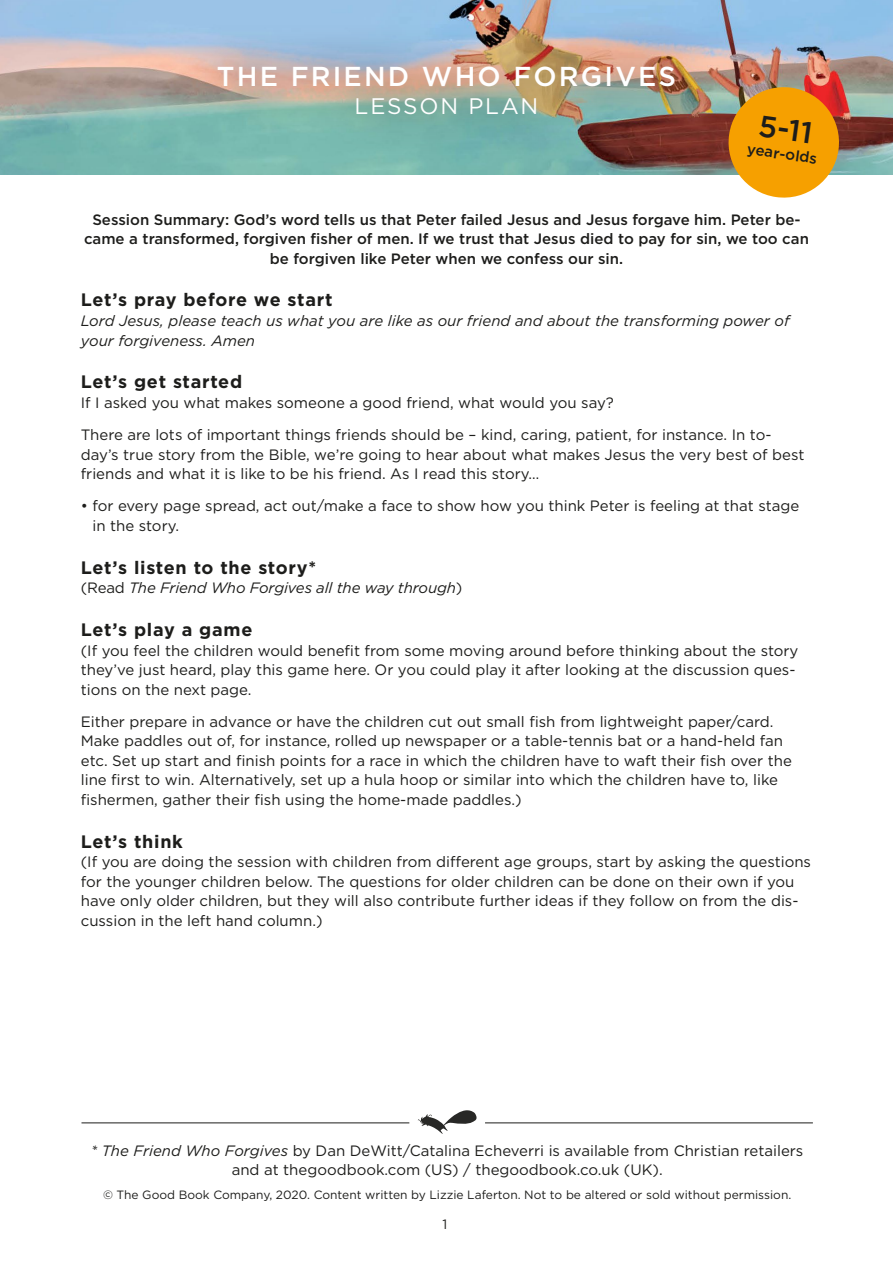
<style>
.page{position:relative;width:893px;height:1263px;background:#fff}
.page>*{position:absolute;margin:0;border:0;box-sizing:border-box;transform-origin:0 0}
.t1{font:500 30px "Gotham";color:#1d1d1b}
.t2{font:500 27.3px "Gotham";letter-spacing:.08em;color:#fff}
.t3{font:22.5px "Gotham";letter-spacing:.08em;color:#fff}
.t4{font:700 18px "Gotham";letter-spacing:.04em;color:#1d1d1b}
.t5{font:15px/19.5px "Gotham";color:#1d1d1b}
.t6{font:500 15px/19.5px "Gotham";color:#1d1d1b;text-align:center}
.t7{font:italic 15px/19.5px "Gotham";color:#1d1d1b}
.t8{font:13.5px "Gotham";color:#1d1d1b}
.t9{font:12px "Gotham";color:#1d1d1b}
.s1{font-style:normal}
.s2{font-style:italic}
</style>
<div class="page">
<img style="left:0;top:0;width:893px;height:174px">
<svg style="left:725px;top:83px;width:118px;height:115px;background:#e69c2a"></svg>
<hr style="left:81px;top:1122px;width:328px;height:1px;background:#1d1d1b">
<hr style="left:485px;top:1122px;width:328px;height:1px;background:#1d1d1b">
<svg style="left:418px;top:1110px;width:59px;height:24px"></svg>
<img style="left:181px;top:25px;width:533px;height:130px">
<h2 class="t2" style="left:217px;top:58px;width:461px">THE FRIEND WHO FORGIVES</h2>
<h3 class="t3" style="left:355px;top:91px;width:185px">LESSON PLAN</h3>
<h1 class="t1" style="left:762px;top:106px;width:55px;rotate:8deg">5-11</h1>
<p class="t6" style="left:749px;top:139px;width:72px;rotate:8deg">year-olds</p>
<p class="t6" style="left:84px;top:209px;width:726px">Session Summary: God’s word tells us that Peter failed Jesus and Jesus forgave him. Peter be&shy;came a transformed, forgiven fisher of men. If we trust that Jesus died to pay for sin, we too can be forgiven like Peter when we confess our sin.</p>
<p class="t4" style="left:81px;top:288px;width:253px">Let’s pray before we start</p>
<p class="t7" style="left:81px;top:311px;width:710px">Lord Jesus, please teach us what you are like as our friend and about the transforming power of your forgiveness. Amen</p>
<p class="t4" style="left:81px;top:370px;width:163px">Let’s get started</p>
<p class="t5" style="left:81px;top:386px;width:692px;line-height:32.2px">If I asked you what makes someone a good friend, what would you say?<br>There are lots of important things friends should be – kind, caring, patient, for instance. In to-</p>
<p class="t5" style="left:81px;top:444px;width:725px">day’s true story from the Bible, we’re going to hear about what makes Jesus the very best of best friends and what it is like to be his friend. As I read this story…</p>
<p class="t5" style="left:92px;top:496px;width:708px;text-indent:-12px">• for every page spread, act out/make a face to show how you think Peter is feeling at that stage in the story.</p>
<p class="t4" style="left:81px;top:555px;width:237px">Let’s listen to the story*</p>
<p class="t7" style="left:81px;top:578px;width:383px"><span class="s1">(Read</span> The Friend Who Forgives all the way through<span class="s1">)</span></p>
<p class="t4" style="left:81px;top:618px;width:173px">Let’s play a game</p>
<p class="t5" style="left:81px;top:640px;width:719px">(If you feel the children would benefit from some moving around before thinking about the story they’ve just heard, play this game here. Or you could play it after looking at the discussion ques&shy;tions on the next page.</p>
<p class="t5" style="left:81px;top:711px;width:713px">Either prepare in advance or have the children cut out small fish from lightweight paper/card.<br>Make paddles out of, for instance, rolled up newspaper or a table-tennis bat or a hand-held fan etc. Set up start and finish points for a race in which the children have to waft their fish over the line first to win. Alternatively, set up a hula hoop or similar into which the children have to, like fishermen, gather their fish using the home-made paddles.)</p>
<p class="t4" style="left:81px;top:829px;width:104px">Let’s think</p>
<p class="t5" style="left:81px;top:852px;width:732px">(If you are doing the session with children from different age groups, start by asking the questions for the younger children below. The questions for older children can be done on their own if you have only older children, but they will also contribute further ideas if they follow on from the dis&shy;cussion in the left hand column.)</p>
<p class="t5" style="left:91px;top:1140px;width:714px;text-align:center"><span class="s2">* The Friend Who Forgives</span> by Dan DeWitt/Catalina Echeverri is available from Christian retailers and at thegoodbook.com (US) / thegoodbook.co.uk (UK).</p>
<p class="t9" style="left:103px;top:1187px;width:690px">© The Good Book Company, 2020. Content written by Lizzie Laferton. Not to be altered or sold without permission.</p>
<p class="t8" style="left:443px;top:1216px;width:6px">1</p>
</div>
